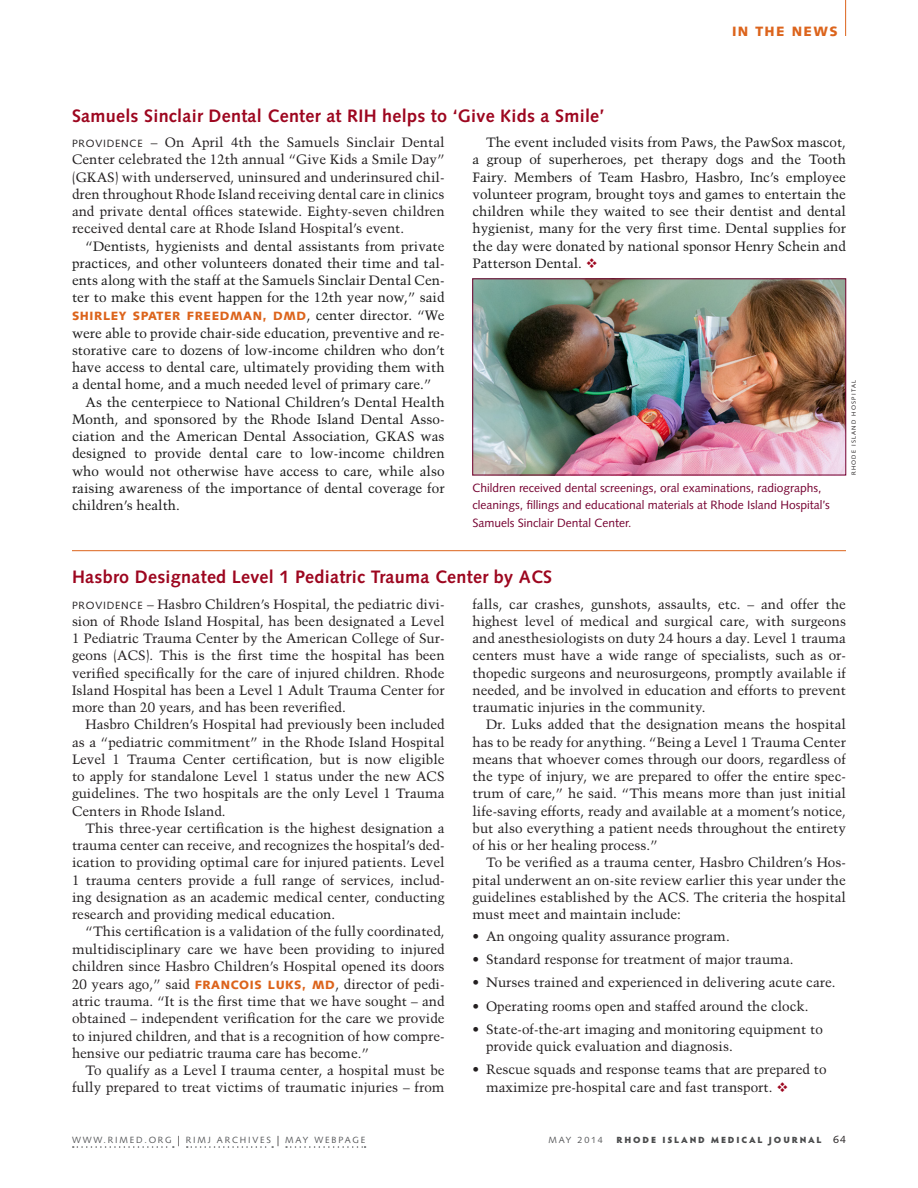
<style>
.page{position:relative;width:918px;height:1188px;background:#fff}
.page>*{position:absolute;margin:0;border:0;box-sizing:border-box;transform-origin:0 0}
.People_Headline-red{font:700 18px "Syntax";letter-spacing:.015em;color:#9d061f}
.clinical_text__9_12{font:13.5px/17.2px "Trump Mediaeval";color:#231f20;text-align:justify}
.clinical_text__9_12-2{font:13.5px/17.2px "Trump Mediaeval";color:#1a1a1a;text-align:justify}
.clinical_text_1st_pa{font:13.5px/17.2px "Trump Mediaeval";color:#231f20;text-align:justify}
.dept_orange{font:900 13.5px "Syntax";letter-spacing:.1em;color:#dc641c}
.column_Caption{font:12px/17.2px "Syntax";color:#750130}
.clinical_text__9_12-3{font:900 12px "Syntax";letter-spacing:.05em;color:#dc641c}
.t1{font:9px "Syntax";letter-spacing:.2em;color:#57585a}
.t2{font:900 9px "Hypatia Sans Pro";letter-spacing:.205em;color:#4b4c4d}
.Photo_credit{font:6px "Syntax";letter-spacing:.2em;color:#231f20}
.s1{font-family:"Syntax";font-size:10.5px}
.s2{font-family:"Trump Mediaeval";font-weight:400;font-size:13.5px;color:#1a1a1a}
.s3{color:#9d061f}
.s4{font-family:"Syntax";font-weight:900;font-size:12px;color:#dc641c}
.s5{font-family:"Syntax";font-weight:400;font-size:10.5px;color:#231f20}
.s6{font-size:13.5px;color:#231f20}
</style>
<div class="page">
<hr style="left:72px;top:550px;width:774px;height:1px;background:#dc641c">
<img style="left:475px;top:281px;width:369px;height:192px">
<svg style="left:73px;top:1146px;width:101px;height:2px"></svg>
<svg style="left:187px;top:1146px;width:86px;height:2px"></svg>
<svg style="left:286px;top:1146px;width:80px;height:2px"></svg>
<hr style="left:845px;top:0;width:1px;height:36px;background:#dc641c">
<p class="dept_orange" style="left:732px;top:23px;width:107px">IN THE NEWS</p>
<p class="People_Headline-red" style="left:72px;top:106px;width:534px">Samuels Sinclair Dental Center at RIH helps to ‘Give Kids a Smile’</p>
<p class="clinical_text_1st_pa" style="left:72px;top:134px;width:374px"><span class="s1">PROVIDENCE</span> – On April 4th the Samuels Sinclair Dental Center celebrated the 12th annual “Give Kids a Smile Day” (GKAS) with underserved, uninsured and underinsured chil&shy;dren throughout Rhode Island receiving dental care in clinics and private dental offices statewide. Eighty-seven children received dental care at Rhode Island Hospital’s event.</p>
<p class="clinical_text__9_12-2" style="left:72px;top:237px;width:374px;text-indent:14px">“Dentists, hygienists and dental assistants from private practices, and other volunteers donated their time and tal&shy;ents along with the staff at the Samuels Sinclair Dental Cen&shy;ter to make this event happen for the 12th year now,” said</p>
<p class="clinical_text__9_12-3" style="left:72px;top:309px;width:374px">SHIRLEY SPATER FREEDMAN, DMD<span class="s2">, center director. “We</span></p>
<p class="clinical_text__9_12-2" style="left:72px;top:324px;width:374px">were able to provide chair-side education, preventive and re&shy;storative care to dozens of low-income children who don’t have access to dental care, ultimately providing them with a dental home, and a much needed level of primary care.”</p>
<p class="clinical_text__9_12-2" style="left:72px;top:393px;width:374px;text-indent:14px">As the centerpiece to National Children’s Dental Health Month, and sponsored by the Rhode Island Dental Asso&shy;ciation and the American Dental Association, GKAS was designed to provide dental care to low-income children who would not otherwise have access to care, while also raising awareness of the importance of dental coverage for children’s health.</p>
<p class="clinical_text__9_12-2" style="left:472px;top:134px;width:375px;text-indent:14px">The event included visits from Paws, the PawSox mascot, a group of superheroes, pet therapy dogs and the Tooth Fairy. Members of Team Hasbro, Hasbro, Inc’s employee volunteer program, brought toys and games to entertain the children while they waited to see their dentist and dental hygienist, many for the very first time. Dental supplies for the day were donated by national sponsor Henry Schein and Patterson Dental. <span class="s3">❖</span></p>
<p class="Photo_credit" style="left:850px;top:475px;width:97px;rotate:-90deg">RHODE ISLAND HOSPITAL</p>
<p class="column_Caption" style="left:472px;top:479px;width:359px">Children received dental screenings, oral examinations, radiographs, cleanings, fillings and educational materials at Rhode Island Hospital’s<br>Samuels Sinclair Dental Center.</p>
<p class="People_Headline-red" style="left:72px;top:566px;width:482px">Hasbro Designated Level 1 Pediatric Trauma Center by ACS</p>
<p class="clinical_text_1st_pa" style="left:72px;top:595px;width:374px"><span class="s1">PROVIDENCE</span> – Hasbro Children’s Hospital, the pediatric divi&shy;sion of Rhode Island Hospital, has been designated a Level 1 Pediatric Trauma Center by the American College of Sur&shy;geons (ACS). This is the first time the hospital has been verified specifically for the care of injured children. Rhode Island Hospital has been a Level 1 Adult Trauma Center for more than 20 years, and has been reverified.</p>
<p class="clinical_text__9_12" style="left:72px;top:716px;width:374px;text-indent:14px">Hasbro Children’s Hospital had previously been included as a “pediatric commitment” in the Rhode Island Hospital Level 1 Trauma Center certification, but is now eligible to apply for standalone Level 1 status under the new ACS guidelines. The two hospitals are the only Level 1 Trauma Centers in Rhode Island.</p>
<p class="clinical_text__9_12" style="left:72px;top:819px;width:374px;text-indent:14px">This three-year certification is the highest designation a trauma center can receive, and recognizes the hospital’s ded&shy;ication to providing optimal care for injured patients. Level 1 trauma centers provide a full range of services, includ&shy;ing designation as an academic medical center, conducting research and providing medical education.</p>
<p class="clinical_text__9_12" style="left:72px;top:923px;width:374px;text-indent:14px">“This certification is a validation of the fully coordinated, multidisciplinary care we have been providing to injured children since Hasbro Children’s Hospital opened its doors 20 years ago,” said <span class="s4">FRANCOIS LUKS, MD</span>, director of pedi&shy;atric trauma. “It is the first time that we have sought – and obtained – independent verification for the care we provide to injured children, and that is a recognition of how compre&shy;hensive our pediatric trauma care has become.”</p>
<p class="clinical_text__9_12" style="left:72px;top:1062px;width:374px;text-align:right">To qualify as a Level I trauma center, a hospital must be fully prepared to treat victims of traumatic injuries – from</p>
<p class="clinical_text__9_12" style="left:472px;top:595px;width:375px">falls, car crashes, gunshots, assaults, etc. – and offer the highest level of medical and surgical care, with surgeons and anesthesiologists on duty 24 hours a day. Level 1 trauma centers must have a wide range of specialists, such as or&shy;thopedic surgeons and neurosurgeons, promptly available if needed, and be involved in education and efforts to prevent traumatic injuries in the community.</p>
<p class="clinical_text__9_12" style="left:472px;top:716px;width:375px;text-indent:14px">Dr. Luks added that the designation means the hospital has to be ready for anything. “Being a Level 1 Trauma Center means that whoever comes through our doors, regardless of the type of injury, we are prepared to offer the entire spec&shy;trum of care,” he said. “This means more than just initial life-saving efforts, ready and available at a moment’s notice, but also everything a patient needs throughout the entirety of his or her healing process.”</p>
<p class="clinical_text__9_12" style="left:472px;top:854px;width:375px;text-indent:14px">To be verified as a trauma center, Hasbro Children’s Hos&shy;pital underwent an on-site review earlier this year under the guidelines established by the ACS. The criteria the hospital must meet and maintain include:</p>
<p class="clinical_text__9_12" style="left:472px;top:927px;width:259px">• An ongoing quality assurance program.</p>
<p class="clinical_text__9_12" style="left:472px;top:951px;width:323px">• Standard response for treatment of major trauma.</p>
<p class="clinical_text__9_12" style="left:472px;top:974px;width:365px">• Nurses trained and experienced in delivering acute care.</p>
<p class="clinical_text__9_12" style="left:472px;top:997px;width:338px">• Operating rooms open and staffed around the clock.</p>
<p class="clinical_text__9_12" style="left:486px;top:1020px;width:338px;text-indent:-14px">• State-of-the-art imaging and monitoring equipment to provide quick evaluation and diagnosis.</p>
<p class="clinical_text__9_12" style="left:486px;top:1061px;width:342px;text-indent:-14px">• Rescue squads and response teams that are prepared to maximize pre-hospital care and fast transport. <span class="s3">❖</span></p>
<p class="t1" style="left:72px;top:1134px;width:101px">WWW.RIMED.ORG</p>
<p class="t2" style="left:616px;top:1133px;width:231px">RHODE ISLAND MEDICAL JOURNAL <span class="s5">64</span></p>
<p class="t1" style="left:178px;top:1134px;width:189px"><span class="s6">|</span> RIMJ ARCHIVES <span class="s6">|</span> MAY WEBPAGE</p>
<p class="t1" style="left:548px;top:1134px;width:56px">MAY 2014</p>
</div>
